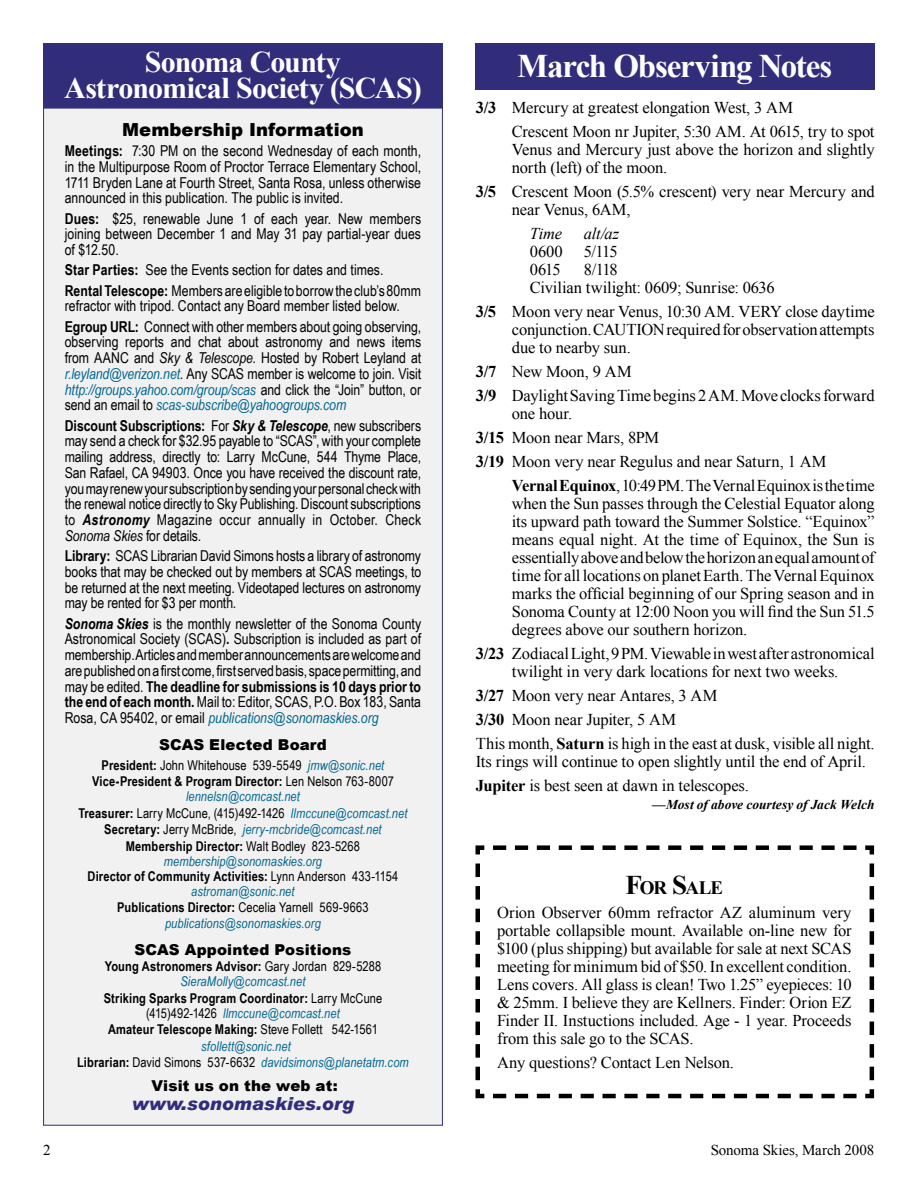
<style>
.page{position:relative;width:918px;height:1188px;background:#fff}
.page>*{position:absolute;margin:0;border:0;box-sizing:border-box;transform-origin:0 0}
.t1{font:700 33px "Times New Roman";letter-spacing:-.035em;color:#fff}
.t2{font:700 30px/25.5px "Times New Roman";letter-spacing:-.025em;color:#fff;text-align:center}
.t3{font:700 18.9px "Times New Roman";color:#000}
.t4{font:900 18px "Arial";letter-spacing:.005em;color:#000}
.t5{font:italic 900 18px "Arial";color:#312d7a}
.t6{font:16.5px/18px "Times New Roman";letter-spacing:-.01em;color:#000}
.t7{font:italic 16.5px "Times New Roman";letter-spacing:-.01em;color:#000}
.t8{font:15px/15.8px "Arial Narrow";color:#000;text-align:justify}
.t9{font:900 15px "Arial";letter-spacing:.01em;color:#000}
.t10{font:15px "Times New Roman";letter-spacing:-.01em;color:#000}
.t11{font:italic 13.5px/16.5px "Arial Narrow";letter-spacing:.005em;color:#00668c;text-align:center}
.t12{font:700 13.5px/15px "Arial Narrow";letter-spacing:.01em;color:#000;text-align:center}
.t13{font:italic 700 13.5px "Times New Roman";color:#000}
.s1{font-weight:700}
.s2{font-style:italic}
.s3{font-style:italic;color:#00668c}
.s4{font-weight:700;font-style:italic}
.s5{font-weight:400}
.s6{font-weight:400;font-style:italic;color:#00668c}
.s7{font-weight:700;font-style:normal;color:#000}
.s8{font-style:normal;color:#000}
.s9{font-size:27px}
</style>
<div class="page">
<div style="left:43px;top:43px;width:400px;height:1083px;background:#f1f1f2;border:1px solid #312d7a"></div>
<div style="left:43px;top:43px;width:400px;height:66px;background:#312d7a;border:2px solid #312d7a"></div>
<div style="left:475px;top:43px;width:400px;height:46px;background:#312d7a"></div>
<svg style="left:475px;top:845px;width:400px;height:254px"></svg>
<h2 class="t2" style="left:64px;top:49px;width:359px">Sonoma County<br>Astronomical Society (SCAS)</h2>
<h1 class="t1" style="left:517px;top:43px;width:317px">March Observing Notes</h1>
<p class="t6" style="left:512px;top:95px;width:364px;line-height:24px;text-indent:-36px"><span class="s1">3/3</span> Mercury at greatest elongation West, 3 AM<br>Crescent Moon nr Jupiter, 5:30 AM. At 0615, try to spot</p>
<p class="t6" style="left:512px;top:140px;width:364px">Venus and Mercury just above the horizon and slightly north (left) of the moon.</p>
<p class="t6" style="left:512px;top:182px;width:364px;text-indent:-36px"><span class="s1">3/5</span> Crescent Moon (5.5% crescent) very near Mercury and near Venus, 6AM,</p>
<p class="t7" style="left:530px;top:222px;width:34px">Time</p>
<p class="t7" style="left:584px;top:222px;width:37px">alt/az</p>
<p class="t6" style="left:530px;top:242px;width:34px">0600</p>
<p class="t6" style="left:584px;top:242px;width:35px">5/115</p>
<p class="t6" style="left:530px;top:260px;width:32px">0615</p>
<p class="t4" style="left:122px;top:116px;width:243px">Membership Information</p>
<p class="t8" style="left:65px;top:142px;width:358px"><span class="s1">Meetings:</span> 7:30 PM on the second Wednesday of each month, in the Multipurpose Room of Proctor Terrace Elementary School, 1711 Bryden Lane at Fourth Street, Santa Rosa, unless otherwise announced in this publication. The public is invited.</p>
<p class="t8" style="left:65px;top:210px;width:358px"><span class="s1">Dues:</span> $25, renewable June 1 of each year. New members joining between December 1 and May 31 pay partial-year dues of $12.50.</p>
<p class="t8" style="left:65px;top:259px;width:358px;line-height:20.2px"><span class="s1">Star Parties:</span> See the Events section for dates and times.<br><span class="s1">Rental Telescope:</span> Members are eligible to borrow the club’s 80mm</p>
<p class="t8" style="left:65px;top:295px;width:358px;line-height:20.2px">refractor with tripod. Contact any Board member listed below.<br><span class="s1">Egroup URL:</span> Connect with other members about going observing,</p>
<p class="t8" style="left:65px;top:334px;width:358px">observing reports and chat about astronomy and news items from AANC and <span class="s2">Sky &amp; Telescope.</span> Hosted by Robert Leyland at <span class="s3">r.leyland@verizon.net</span>. Any SCAS member is welcome to join. Visit <span class="s3">http://groups.yahoo.com/group/scas</span> and click the “Join” button, or send an email to <span class="s3">scas-subscribe@yahoogroups.com</span></p>
<p class="t8" style="left:65px;top:417px;width:358px"><span class="s1">Discount Subscriptions:</span> For <span class="s4">Sky &amp; Telescope</span>, new subscribers may send a check for $32.95 payable to “SCAS”, with your complete mailing address, directly to: Larry McCune, 544 Thyme Place, San Rafael, CA 94903. Once you have received the discount rate, you may renew your subscription by sending your personal check with the renewal notice directly to Sky Publishing. Discount subscriptions to <span class="s4">Astronomy</span> Magazine occur annually in October. Check <span class="s2">Sonoma Skies</span> for details.</p>
<p class="t8" style="left:65px;top:547px;width:358px"><span class="s1">Library:</span> SCAS Librarian David Simons hosts a library of astronomy books that may be checked out by members at SCAS meetings, to be returned at the next meeting. Videotaped lectures on astronomy may be rented for $3 per month.</p>
<p class="t8" style="left:65px;top:615px;width:358px"><span class="s4">Sonoma Skies</span> is the monthly newsletter of the Sonoma County Astronomical Society (SCAS)<span class="s1">.</span> Subscription is included as part of membership. Articles and member announcements are welcome and are published on a first come, first served basis, space permitting, and may be edited. <span class="s1">The deadline for submissions is 10 days prior to the end of each month.</span> Mail to: Editor, SCAS, P.O. Box 183, Santa Rosa, CA 95402, or email <span class="s3">publications@sonomaskies.org</span></p>
<p class="t9" style="left:159px;top:734px;width:169px">SCAS Elected Board</p>
<p class="t12" style="left:92px;top:756px;width:303px;line-height:16.5px">President: <span class="s5">John Whitehouse 539-5549</span> <span class="s6">jmw@sonic.net<br></span>Vice-President &amp; Program Director: <span class="s5">Len Nelson 763-8007</span></p>
<p class="t11" style="left:78px;top:788px;width:331px">lennelsn@comcast.net<br><span class="s7">Treasurer:</span> <span class="s8">Larry McCune, (415)492-1426</span> llmccune@comcast.net <span class="s7">Secretary:</span> <span class="s8">Jerry McBride,</span> jerry-mcbride@comcast.net <span class="s7">Membership Director:</span> <span class="s8">Walt Bodley 823-5268</span></p>
<p class="t11" style="left:88px;top:853px;width:312px;line-height:15px">membership@sonomaskies.org<br><span class="s7">Director of Community Activities:</span> <span class="s8">Lynn Anderson 433-1154 </span>astroman@sonic.net</p>
<p class="t11" style="left:117px;top:899px;width:253px;line-height:15.8px"><span class="s7">Publications Director:</span> <span class="s8">Cecelia Yarnell 569-9663 </span>publications@sonomaskies.org</p>
<p class="t9" style="left:135px;top:939px;width:218px">SCAS Appointed Positions</p>
<p class="t12" style="left:105px;top:958px;width:278px">Young Astronomers Advisor: <span class="s5">Gary Jordan 829-5288<br></span><span class="s6">SieraMolly@comcast.net</span></p>
<p class="t12" style="left:104px;top:990px;width:280px">Striking Sparks Program Coordinator: <span class="s5">Larry McCune (415)492-1426</span> <span class="s6">llmccune@comcast.net</span></p>
<p class="t11" style="left:77px;top:1021px;width:333px"><span class="s7">Amateur Telescope Making:</span> <span class="s8">Steve Follett 542-1561 </span>sfollett@sonic.net<br><span class="s7">Librarian:</span> <span class="s8">David Simons 537-6632</span> davidsimons@planetatm.com</p>
<p class="t9" style="left:151px;top:1075px;width:188px">Visit us on the web at:</p>
<p class="t5" style="left:132px;top:1093px;width:224px">www.sonomaskies.org</p>
<p class="t6" style="left:530px;top:260px;width:246px;text-indent:54px">8/118<br>Civilian twilight: 0609; Sunrise: 0636</p>
<p class="t6" style="left:512px;top:302px;width:364px;text-align:justify;text-indent:-36px"><span class="s1">3/5</span> Moon very near Venus, 10:30 AM. VERY close daytime conjunction. CAUTION required for observation attempts due to nearby sun.</p>
<p class="t6" style="left:476px;top:359px;width:400px;line-height:24px"><span class="s1">3/7</span> New Moon, 9 AM<br><span class="s1">3/9</span> Daylight Saving Time begins 2 AM. Move clocks forward</p>
<p class="t6" style="left:512px;top:404px;width:62px">one hour.</p>
<p class="t6" style="left:476px;top:428px;width:185px"><span class="s1">3/15</span> Moon near Mars, 8PM</p>
<p class="t6" style="left:476px;top:452px;width:352px"><span class="s1">3/19</span> Moon very near Regulus and near Saturn, 1 AM</p>
<p class="t6" style="left:512px;top:476px;width:364px"><span class="s1">Vernal Equinox</span>, 10:49 PM. The Vernal Equinox is the time</p>
<p class="t6" style="left:512px;top:494px;width:364px;text-align:justify">when the Sun passes through the Celestial Equator along its upward path toward the Summer Solstice. “Equinox” means equal night. At the time of Equinox, the Sun is essentially above and below the horizon an equal amount of time for all locations on planet Earth. The Vernal Equinox marks the official beginning of our Spring season and in Sonoma County at 12:00 Noon you will find the Sun 51.5 degrees above our southern horizon.</p>
<p class="t6" style="left:476px;top:644px;width:400px;text-align:center"><span class="s1">3/23</span> Zodiacal Light, 9 PM. Viewable in west after astronomical twilight in very dark locations for next two weeks.</p>
<p class="t6" style="left:476px;top:683px;width:400px;line-height:24px"><span class="s1">3/27</span> Moon very near Antares, 3 AM<br><span class="s1">3/30</span> Moon near Jupiter, 5 AM<br>This month, <span class="s1">Saturn</span> is high in the east at dusk, visible all night.</p>
<p class="t6" style="left:476px;top:749px;width:392px;line-height:24px">Its rings will continue to open slightly until the end of April.<br><span class="s1">Jupiter</span> is best seen at dawn in telescopes.</p>
<p class="t13" style="left:652px;top:795px;width:224px">—Most of above courtesy of Jack Welch</p>
<p class="t3" style="left:626px;top:875px;width:99px"><span class="s9">F</span>OR <span class="s9">S</span>ALE</p>
<p class="t6" style="left:497px;top:904px;width:356px;text-align:justify">Orion Observer 60mm refractor AZ aluminum very portable collapsible mount. Available on-line new for $100 (plus shipping) but available for sale at next SCAS meeting for minimum bid of $50. In excellent condition.<br>Lens covers. All glass is clean! Two 1.25” eyepieces: 10 &amp; 25mm. I believe they are Kellners. Finder: Orion EZ Finder II. Instuctions included. Age - 1 year. Proceeds from this sale go to the SCAS.</p>
<p class="t6" style="left:497px;top:1054px;width:238px">Any questions? Contact Len Nelson.</p>
<p class="t10" style="left:43px;top:1140px;width:9px">2</p>
<p class="t10" style="left:711px;top:1140px;width:165px">Sonoma Skies, March 2008</p>
</div>
